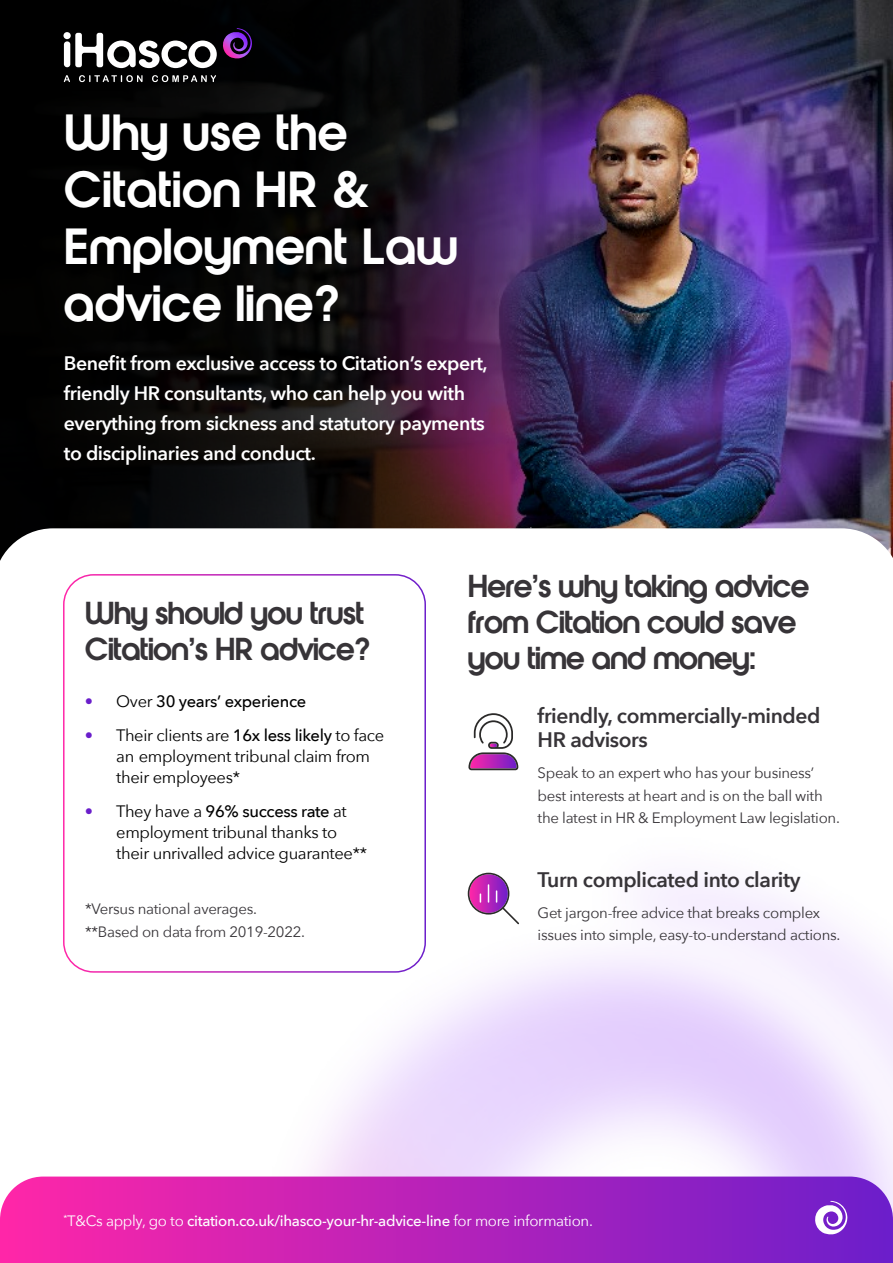
<style>
.page{position:relative;width:893px;height:1263px;background:#fff}
.page>*{position:absolute;margin:0;border:0;box-sizing:border-box;transform-origin:0 0}
.t1{font:700 48px/57px "NE Orange";letter-spacing:.01em;color:#fff}
.t2{font:700 30px/36px "NE Orange";letter-spacing:-.02em;color:#373438}
.t3{font:600 21px/24px "Avenir Next";letter-spacing:-.02em;color:#373438}
.t4{font:600 19.5px/30px "Avenir Next";letter-spacing:-.02em;color:#fff}
.t5{font:16.5px/21px "Avenir Next";letter-spacing:-.02em;color:#000}
.t6{font:500 16.5px "Avenir Next";letter-spacing:-.02em;color:#000}
.t7{font:15px/22.5px "Avenir Next";letter-spacing:-.02em;color:#373438}
.t8{font:500 15px "Avenir Next";letter-spacing:-.02em;color:#fff}
.s1{font-weight:400;color:#6a1ecb}
.s2{font-weight:400}
.s3{color:#6a1ecb}
.s4{font-weight:500}
</style>
<div class="page">
<img style="left:737px;top:0;width:156px;height:528px">
<img style="left:0;top:0;width:737px;height:528px">
<img style="left:309px;top:872px;width:584px;height:304px">
<svg style="left:0;top:1176px;width:893px;height:87px;background:#b725ba"></svg>
<svg style="left:0;top:0;width:532px;height:320px;background:#0d0a11"></svg>
<svg style="left:815px;top:1201px;width:32px;height:33px"></svg>
<div style="left:64px;top:575px;width:361px;height:397px;background:#fff;border-radius:30px"></div>
<div style="left:63px;top:574px;width:363px;height:399px;border:2px solid #fff;border-radius:30px"></div>
<svg style="left:468px;top:873px;width:51px;height:51px"></svg>
<svg style="left:468px;top:713px;width:50px;height:57px"></svg>
<svg style="left:64px;top:75px;width:6px;height:7px"></svg>
<svg style="left:79px;top:75px;width:64px;height:7px"></svg>
<svg style="left:152px;top:75px;width:64px;height:7px"></svg>
<svg style="left:63px;top:28px;width:189px;height:40px"></svg>
<h1 class="t1" style="left:64px;top:104px;width:396px">Why use the<br>Citation HR &amp;<br>Employment Law advice line?</h1>
<h3 class="t4" style="left:64px;top:348px;width:425px">Benefit from exclusive access to Citation’s expert, friendly HR consultants, who can help you with everything from sickness and statutory payments to disciplinaries and conduct.</h3>
<h2 class="t2" style="left:85px;top:595px;width:288px">Why should you trust<br>Citation’s HR advice?</h2>
<p class="t6" style="left:85px;top:687px;width:223px"><span class="s1">•</span> <span class="s2">Over</span> 30 years’ experience</p>
<p class="t5" style="left:116px;top:724px;width:270px;text-indent:-31px"><span class="s3">•</span> Their clients are <span class="s4">16x less likely</span> to face an employment tribunal claim from their employees*</p>
<p class="t5" style="left:116px;top:799px;width:252px;text-indent:-31px"><span class="s3">•</span> They have a <span class="s4">96% success rate</span> at employment tribunal thanks to their unrivalled advice guarantee**</p>
<p class="t7" style="left:85px;top:897px;width:221px">*Versus national averages. **Based on data from 2019-2022.</p>
<h2 class="t2" style="left:468px;top:568px;width:343px">Here’s why taking advice from Citation could save you time and money:</h2>
<h3 class="t3" style="left:538px;top:703px;width:284px">friendly, commercially-minded<br>HR advisors</h3>
<p class="t7" style="left:538px;top:761px;width:304px">Speak to an expert who has your business’ best interests at heart and is on the ball with the latest in HR &amp; Employment Law legislation.</p>
<h3 class="t3" style="left:538px;top:867px;width:264px">Turn complicated into clarity</h3>
<p class="t7" style="left:538px;top:900px;width:304px">Get jargon-free advice that breaks complex issues into simple, easy-to-understand actions.</p>
<p class="t8" style="left:63px;top:1208px;width:531px"><sup>*</sup><span class="s2">T&amp;Cs apply, go to</span> citation.co.uk/ihasco-your-hr-advice-line <span class="s2">for more information.</span></p>
</div>
